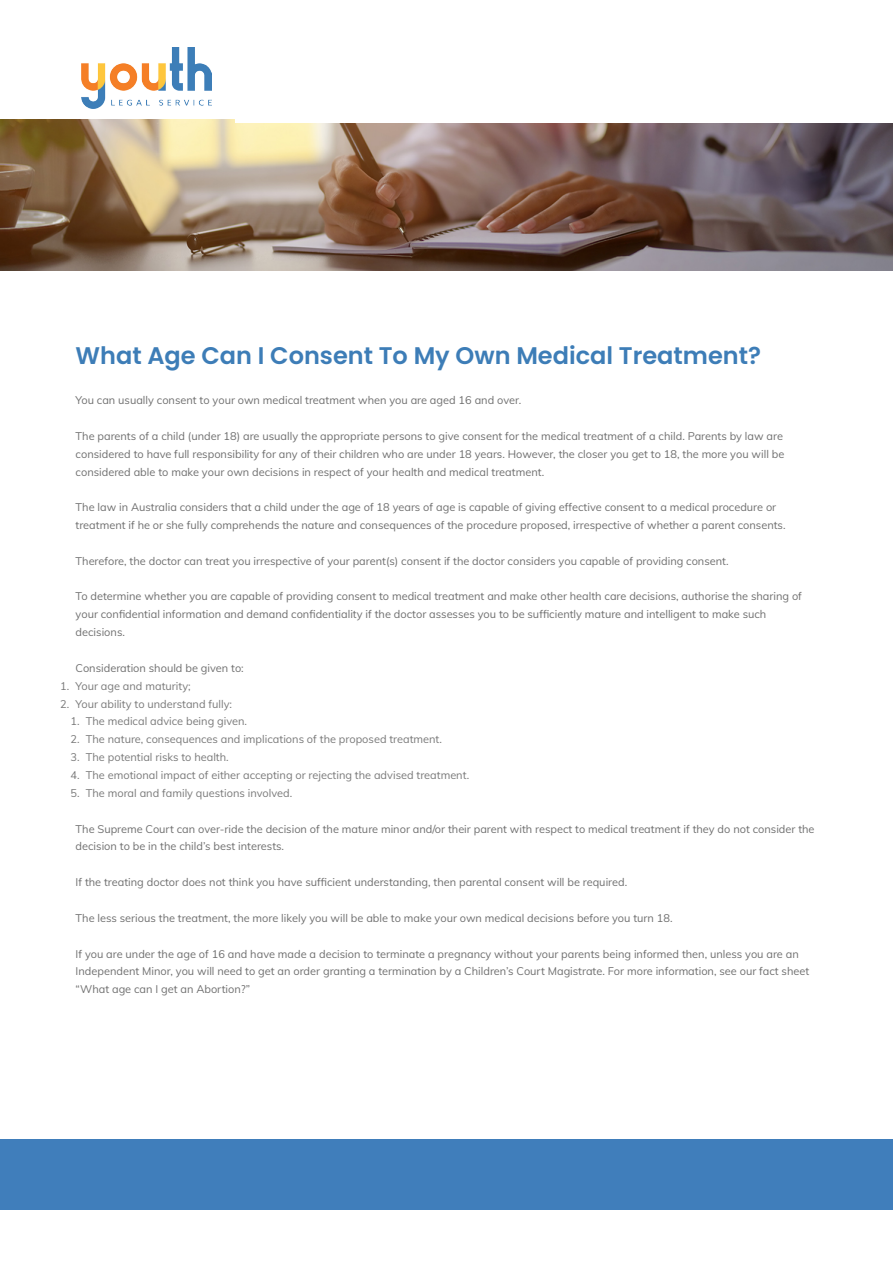
<style>
.page{position:relative;width:893px;height:1263px;background:#fff}
.page>*{position:absolute;margin:0;border:0;box-sizing:border-box;transform-origin:0 0}
.t1{font:600 24px "Poppins";color:#3d7db7}
.t2{font:10.95px/17.9px "Muli";color:#707070}
.t3{font:10.95px "Muli";color:#7a7a7a}
</style>
<div class="page">
<img style="left:0;top:120px;width:893px;height:151px">
<img style="left:81px;top:47px;width:131px;height:62px">
<div style="left:0;top:1139px;width:893px;height:70px;background:#407ebb"></div>
<div style="left:236px;top:54px;width:657px;height:68px;background:#fff"></div>
<h1 class="t1" style="left:76px;top:341px;width:687px">What Age Can I Consent To My Own Medical Treatment?</h1>
<p class="t2" style="left:76px;top:391px;width:447px">You can usually consent to your own medical treatment when you are aged 16 and over.</p>
<p class="t2" style="left:76px;top:426px;width:710px">The parents of a child (under 18) are usually the appropriate persons to give consent for the medical treatment of a child. Parents by law are considered to have full responsibility for any of their children who are under 18 years. However, the closer you get to 18, the more you will be considered able to make your own decisions in respect of your health and medical treatment.</p>
<p class="t2" style="left:76px;top:498px;width:711px">The law in Australia considers that a child under the age of 18 years of age is capable of giving effective consent to a medical procedure or treatment if he or she fully comprehends the nature and consequences of the procedure proposed, irrespective of whether a parent consents.</p>
<p class="t2" style="left:76px;top:551px;width:655px">Therefore, the doctor can treat you irrespective of your parent(s) consent if the doctor considers you capable of providing consent.</p>
<p class="t2" style="left:76px;top:587px;width:728px">To determine whether you are capable of providing consent to medical treatment and make other health care decisions, authorise the sharing of your conEdential information and demand conEdentiality if the doctor assesses you to be sufEciently mature and intelligent to make such decisions.</p>
<p class="t2" style="left:76px;top:658px;width:170px">Consideration should be given to:</p>
<p class="t3" style="left:60px;top:678px;width:132px">1. Your age and maturity;</p>
<p class="t3" style="left:60px;top:696px;width:173px">2. Your ability to understand fully:</p>
<p class="t3" style="left:70px;top:713px;width:178px">1. The medical advice being given.</p>
<p class="t3" style="left:70px;top:731px;width:373px">2. The nature, consequences and implications of the proposed treatment.</p>
<p class="t3" style="left:70px;top:749px;width:160px">3. The potential risks to health.</p>
<p class="t3" style="left:70px;top:767px;width:400px">4. The emotional impact of either accepting or rejecting the advised treatment.</p>
<p class="t3" style="left:70px;top:785px;width:223px">5. The moral and family questions involved.</p>
<p class="t2" style="left:76px;top:819px;width:740px">The Supreme Court can over-ride the decision of the mature minor and/or their parent with respect to medical treatment if they do not consider the decision to be in the child’s best interests.</p>
<p class="t2" style="left:76px;top:873px;width:553px">If the treating doctor does not think you have sufEcient understanding, then parental consent will be required.</p>
<p class="t2" style="left:76px;top:908px;width:598px">The less serious the treatment, the more likely you will be able to make your own medical decisions before you turn 18.</p>
<p class="t2" style="left:76px;top:944px;width:735px">If you are under the age of 16 and have made a decision to terminate a pregnancy without your parents being informed then, unless you are an<br>Independent Minor, you will need to get an order granting a termination by a Children’s Court Magistrate. For more information, see our fact sheet “What age can I get an Abortion?”</p>
</div>
